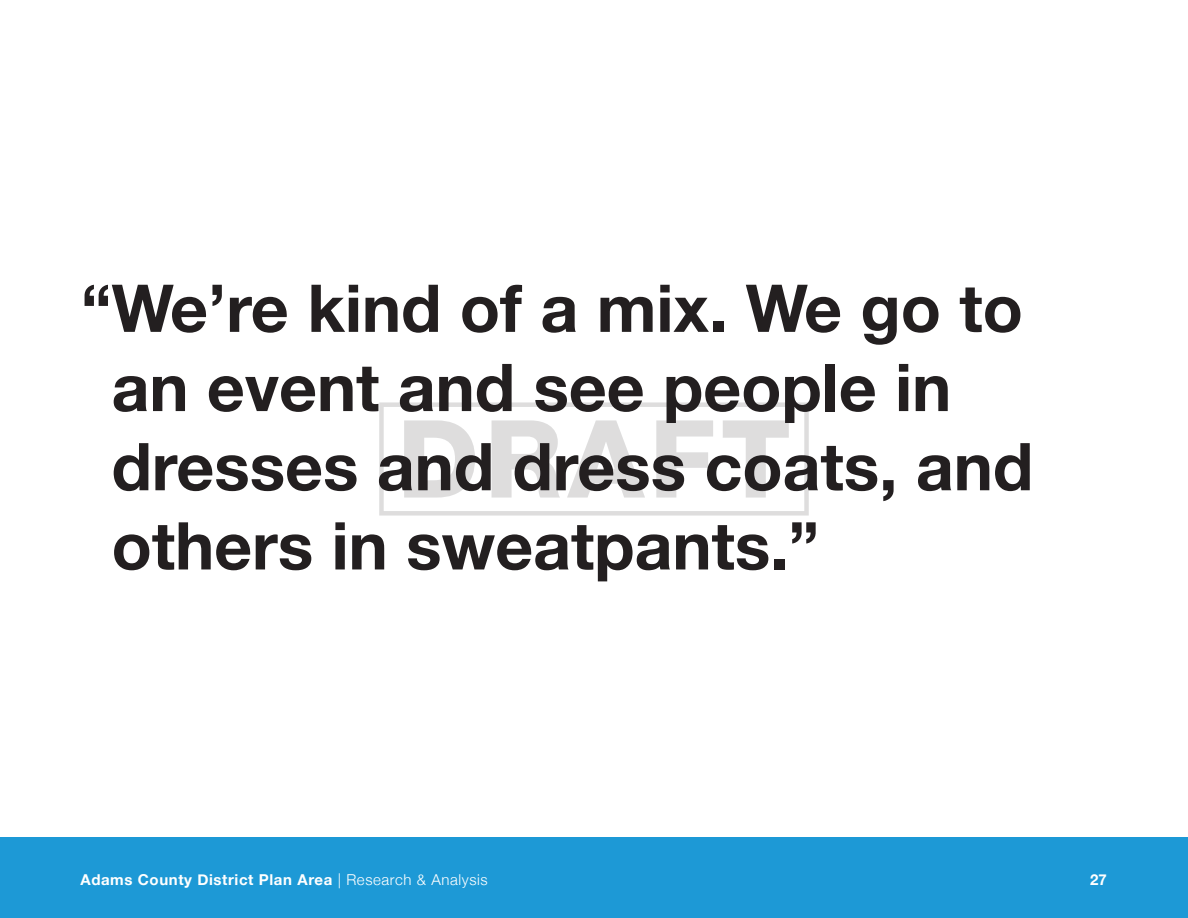
<style>
.page{position:relative;width:1188px;height:918px;background:#fff}
.page>*{position:absolute;margin:0;border:0;box-sizing:border-box;transform-origin:0 0}
.t1{font:800 108px "Helvetica Neue LT Std";letter-spacing:.05em;color:#231f20}
.t2{font:700 66px/79.2px "Helvetica Neue";color:#231f20}
.t3{font:700 15px "Helvetica Neue";letter-spacing:.04em;color:#fff}
.s1{font-weight:300}
</style>
<div class="page">
<div style="left:0;top:837px;width:1188px;height:81px;background:#1d99d6"></div>
<p class="t2" style="left:112px;top:270px;width:923px;text-indent:-31px">“We’re kind of a mix. We go to an event and see people in dresses and dress coats, and others in sweatpants.”</p>
<h1 class="t1" style="left:397px;top:395px;width:395px">DRAFT</h1>
<p class="t3" style="left:80px;top:868px;width:409px">Adams County District Plan Area <span class="s1">| Research &amp; Analysis</span></p>
<p class="t3" style="left:1090px;top:868px;width:18px">27</p>
</div>
